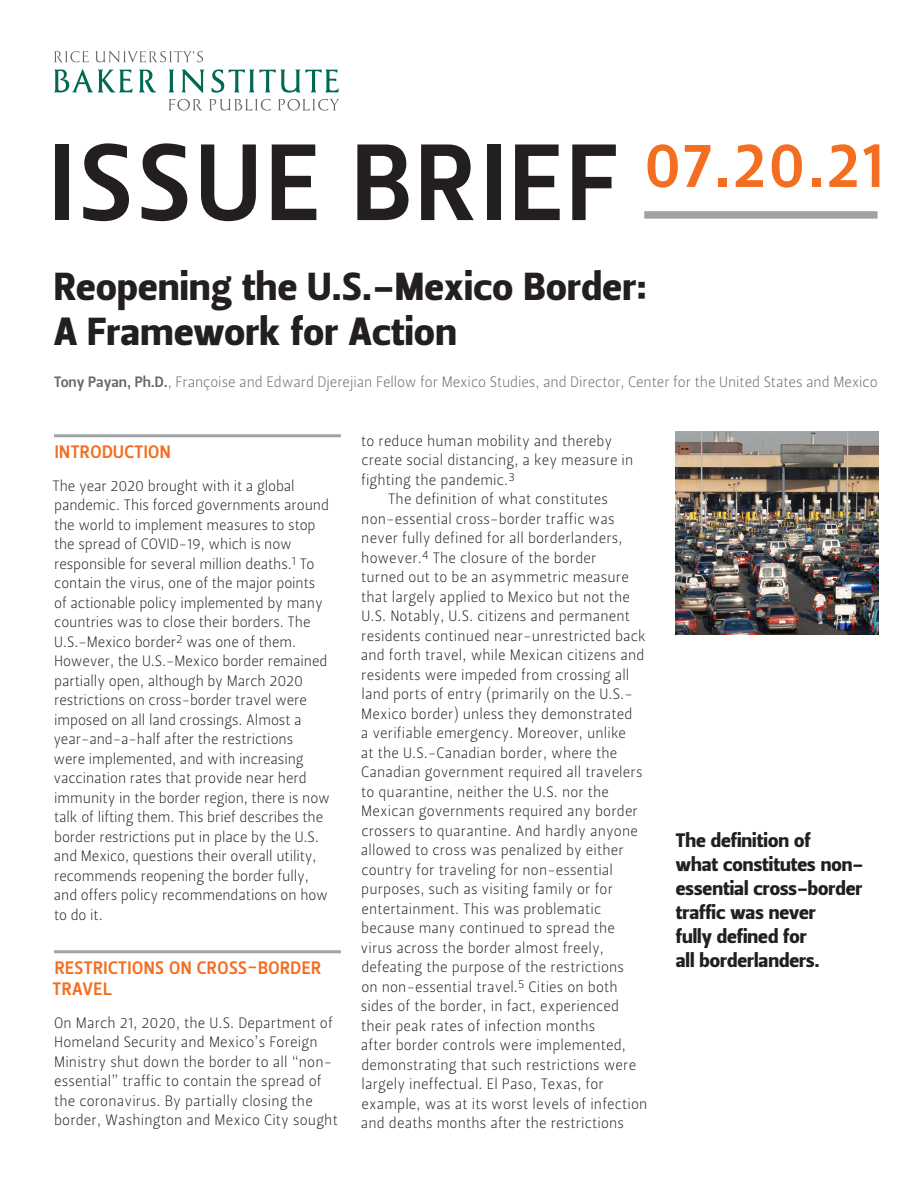
<style>
.page{position:relative;width:918px;height:1188px;background:#fff}
.page>*{position:absolute;margin:0;border:0;box-sizing:border-box;transform-origin:0 0}
.Body_text___Hanging{font:108px "Leitura Sans Grot 3";letter-spacing:.05em;color:#231f20}
.Body_text___Hanging-2{font:64.5px "Leitura Sans Grot 3";color:#f36e21;scale:.95 1}
.body_text{font:39px/45px "Leitura Sans Grot 4";letter-spacing:.01em;color:#231f20}
.Paragraph_Style_2{font:19.5px/24px "Leitura Sans Grot 4";color:#231f20}
.section_heading{font:18px/21px "Leitura Sans Grot 3";letter-spacing:.025em;color:#f36e21}
.body_text-2{font:15px/19.5px "Leitura Sans Grot 1";letter-spacing:.01em;color:#231f20}
.body_text-3{font:15px "Leitura Sans Grot 1";letter-spacing:-.005em;color:#64696d}
.s1{font-family:"Leitura Sans Grot 3"}
</style>
<div class="page">
<img style="left:675px;top:431px;width:203px;height:204px">
<svg style="left:54px;top:69px;width:79px;height:24px"></svg>
<svg style="left:139px;top:69px;width:17px;height:24px"></svg>
<svg style="left:169px;top:70px;width:5px;height:22px"></svg>
<svg style="left:181px;top:69px;width:23px;height:24px"></svg>
<svg style="left:211px;top:69px;width:128px;height:24px"></svg>
<svg style="left:54px;top:51px;width:35px;height:11px"></svg>
<svg style="left:96px;top:51px;width:107px;height:12px"></svg>
<svg style="left:169px;top:99px;width:33px;height:12px"></svg>
<svg style="left:209px;top:99px;width:62px;height:12px"></svg>
<svg style="left:278px;top:99px;width:61px;height:12px"></svg>
<hr style="left:54px;top:434px;width:287px;height:3px;background:#9fa3a6">
<hr style="left:54px;top:950px;width:287px;height:3px;background:#9fa3a6">
<div style="left:644px;top:211px;width:234px;height:8px;background:#9fa3a6"></div>
<p class="Body_text___Hanging" style="left:50px;top:120px;width:569px">ISSUE BRIEF</p>
<p class="Body_text___Hanging-2" style="left:644px;top:127px;width:253px">07.20.21</p>
<p class="body_text" style="left:54px;top:265px;width:595px">Reopening the U.S.-Mexico Border:<br>A Framework for Action</p>
<p class="body_text-3" style="left:54px;top:373px;width:825px"><span class="s1">Tony Payan, Ph.D.</span>, Françoise and Edward Djerejian Fellow for Mexico Studies, and Director, Center for the United States and Mexico</p>
<p class="section_heading" style="left:55px;top:441px;width:118px">INTRODUCTION</p>
<p class="body_text-2" style="left:52px;top:476px;width:279px">The year 2020 brought with it a global pandemic. This forced governments around the world to implement measures to stop the spread of COVID-19, which is now responsible for several million deaths.<sup>1</sup> To contain the virus, one of the major points of actionable policy implemented by many countries was to close their borders. The U.S.-Mexico border<sup>2</sup> was one of them.<br>However, the U.S.-Mexico border remained partially open, although by March 2020 restrictions on cross-border travel were imposed on all land crossings. Almost a year-and-a-half after the restrictions<br>were implemented, and with increasing vaccination rates that provide near herd immunity in the border region, there is now talk of lifting them. This brief describes the border restrictions put in place by the U.S. and Mexico, questions their overall utility, recommends reopening the border fully, and offers policy recommendations on how to do it.</p>
<p class="section_heading" style="left:52px;top:957px;width:270px">RESTRICTIONS ON CROSS-BORDER<br>TRAVEL</p>
<p class="body_text-2" style="left:54px;top:1013px;width:285px">On March 21, 2020, the U.S. Department of Homeland Security and Mexico’s Foreign Ministry shut down the border to all “non&shy;essential” traffic to contain the spread of the coronavirus. By partially closing the border, Washington and Mexico City sought</p>
<p class="body_text-2" style="left:361px;top:431px;width:274px">to reduce human mobility and thereby create social distancing, a key measure in fighting the pandemic.<sup>3</sup></p>
<p class="body_text-2" style="left:360px;top:490px;width:289px;text-indent:28px">The definition of what constitutes non-essential cross-border traffic was never fully defined for all borderlanders, however.<sup>4</sup> The closure of the border<br>turned out to be an asymmetric measure that largely applied to Mexico but not the U.S. Notably, U.S. citizens and permanent residents continued near-unrestricted back and forth travel, while Mexican citizens and residents were impeded from crossing all land ports of entry (primarily on the U.S.- Mexico border) unless they demonstrated<br>a verifiable emergency. Moreover, unlike<br>at the U.S.-Canadian border, where the Canadian government required all travelers to quarantine, neither the U.S. nor the Mexican governments required any border crossers to quarantine. And hardly anyone allowed to cross was penalized by either country for traveling for non-essential purposes, such as visiting family or for entertainment. This was problematic because many continued to spread the virus across the border almost freely, defeating the purpose of the restrictions<br>on non-essential travel.<sup>5</sup> Cities on both sides of the border, in fact, experienced their peak rates of infection months<br>after border controls were implemented, demonstrating that such restrictions were largely ineffectual. El Paso, Texas, for example, was at its worst levels of infection and deaths months after the restrictions</p>
<p class="Paragraph_Style_2" style="left:676px;top:828px;width:189px">The definition of<br>what constitutes non&shy;essential cross-border traffic was never<br>fully defined for<br>all borderlanders.</p>
</div>
